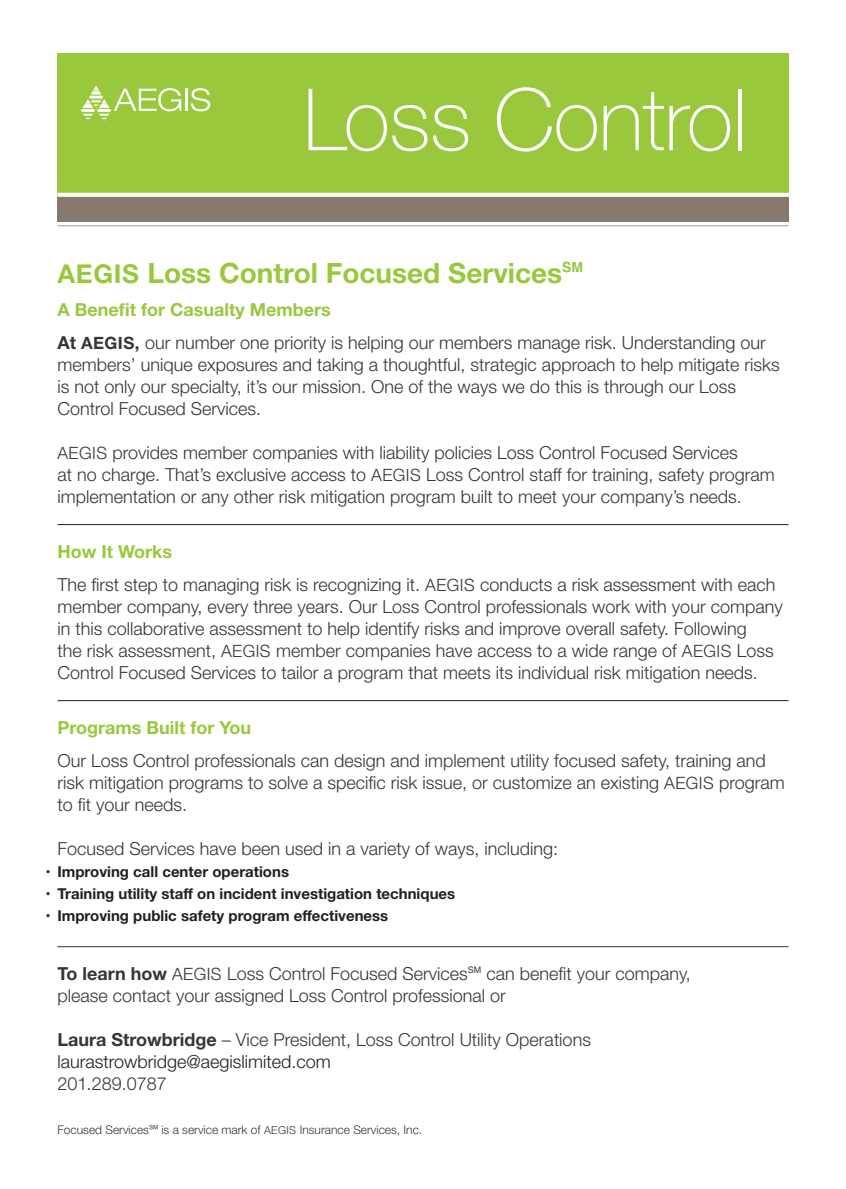
<style>
.page{position:relative;width:846px;height:1189px;background:#fff}
.page>*{position:absolute;margin:0;border:0;box-sizing:border-box;transform-origin:0 0}
.t1{font:100 86px "Helvetica Neue";letter-spacing:-.01em;color:#fff}
.t2{font:700 28px "Helvetica Neue";color:#99c83c}
.t3{font:300 18px/22px "Helvetica Neue";color:#363634}
.t4{font:700 18px "Helvetica Neue";color:#99c83c}
.t5{font:700 15px "Helvetica Neue";color:#231f20}
.t6{font:300 12px "Helvetica Neue";color:#363634}
.s1{font-size:26px}
.s2{font-weight:700;color:#99c83c}
.s3{font-weight:700}
.s4{font-weight:700;font-size:17px}
.s5{font-size:17px}
.s6{color:#363634}
.s7{font-weight:400}
.s8{color:#231f20}
.s9{font-size:11px}
</style>
<div class="page">
<div style="left:57px;top:53px;width:732px;height:168px;background:#99c83c"></div>
<hr style="left:57px;top:524px;width:732px;height:1px;background:#231f20">
<hr style="left:57px;top:700px;width:732px;height:1px;background:#231f20">
<hr style="left:57px;top:946px;width:732px;height:1px;background:#363634">
<hr style="left:57px;top:225px;width:732px;height:1px;background:#a69a8d">
<svg style="left:57px;top:193px;width:732px;height:4px;background:#f8fbf3"></svg>
<hr style="left:186px;top:89px;width:2px;height:22px;background:#fff">
<svg style="left:191px;top:88px;width:19px;height:23px"></svg>
<svg style="left:81px;top:86px;width:100px;height:36px"></svg>
<div style="left:57px;top:197px;width:732px;height:24px;background:#87796f"></div>
<h1 class="t1" style="left:303px;top:70px;width:445px">Loss Control</h1>
<h2 class="t2" style="left:57px;top:261px;width:527px"><span class="s1">AEGIS</span> Loss Control Focused Services℠</h2>
<p class="t3" style="left:57px;top:295px;width:710px;line-height:33px"><span class="s2">A Benefit for Casualty Members<br></span><span class="s3">At</span> <span class="s4">AEGIS,</span> our number one priority is helping our members manage risk. Understanding our</p>
<p class="t3" style="left:57px;top:355px;width:724px">members’ unique exposures and taking a thoughtful, strategic approach to help mitigate risks is not only our specialty, it’s our mission. One of the ways we do this is through our Loss<br>Control Focused Services.</p>
<p class="t3" style="left:57px;top:443px;width:719px"><span class="s5">AEGIS</span> provides member companies with liability policies Loss Control Focused Services<br>at no charge. That’s exclusive access to <span class="s5">AEGIS</span> Loss Control staff for training, safety program implementation or any other risk mitigation program built to meet your company’s needs.</p>
<p class="t3" style="left:57px;top:536px;width:720px;line-height:33px"><span class="s2">How It Works<br></span>The first step to managing risk is recognizing it. <span class="s5">AEGIS</span> conducts a risk assessment with each</p>
<p class="t3" style="left:57px;top:597px;width:727px">member company, every three years. Our Loss Control professionals work with your company in this collaborative assessment to help identify risks and improve overall safety. Following<br>the risk assessment, <span class="s5">AEGIS</span> member companies have access to a wide range of <span class="s5">AEGIS</span> Loss Control Focused Services to tailor a program that meets its individual risk mitigation needs.</p>
<p class="t4" style="left:57px;top:720px;width:195px">Programs Built for You</p>
<p class="t3" style="left:57px;top:751px;width:729px">Our Loss Control professionals can design and implement utility focused safety, training and risk mitigation programs to solve a specific risk issue, or customize an existing <span class="s5">AEGIS</span> program to fit your needs.</p>
<p class="t3" style="left:57px;top:839px;width:502px">Focused Services have been used in a variety of ways, including:</p>
<p class="t5" style="left:45px;top:865px;width:245px"><span class="s6">•</span> Improving call center operations</p>
<p class="t5" style="left:45px;top:887px;width:411px"><span class="s6">•</span> Training utility staff on incident investigation techniques</p>
<p class="t5" style="left:45px;top:909px;width:344px"><span class="s6">•</span> Improving public safety program effectiveness</p>
<p class="t3" style="left:57px;top:964px;width:635px"><span class="s3">To learn how</span> <span class="s5">AEGIS</span> Loss Control Focused Services<span class="s7">℠</span> can benefit your company, please contact your assigned Loss Control professional or</p>
<p class="t3" style="left:57px;top:1030px;width:535px"><span class="s3">Laura Strowbridge</span> – Vice President, Loss Control Utility Operations <span class="s8">laurastrowbridge@aegislimited.com</span></p>
<p class="t3" style="left:57px;top:1074px;width:111px">201.289.0787</p>
<p class="t6" style="left:57px;top:1125px;width:366px">Focused Services<span class="s7">℠</span> is a service mark of <span class="s9">AEGIS</span> Insurance Services, Inc.</p>
</div>
